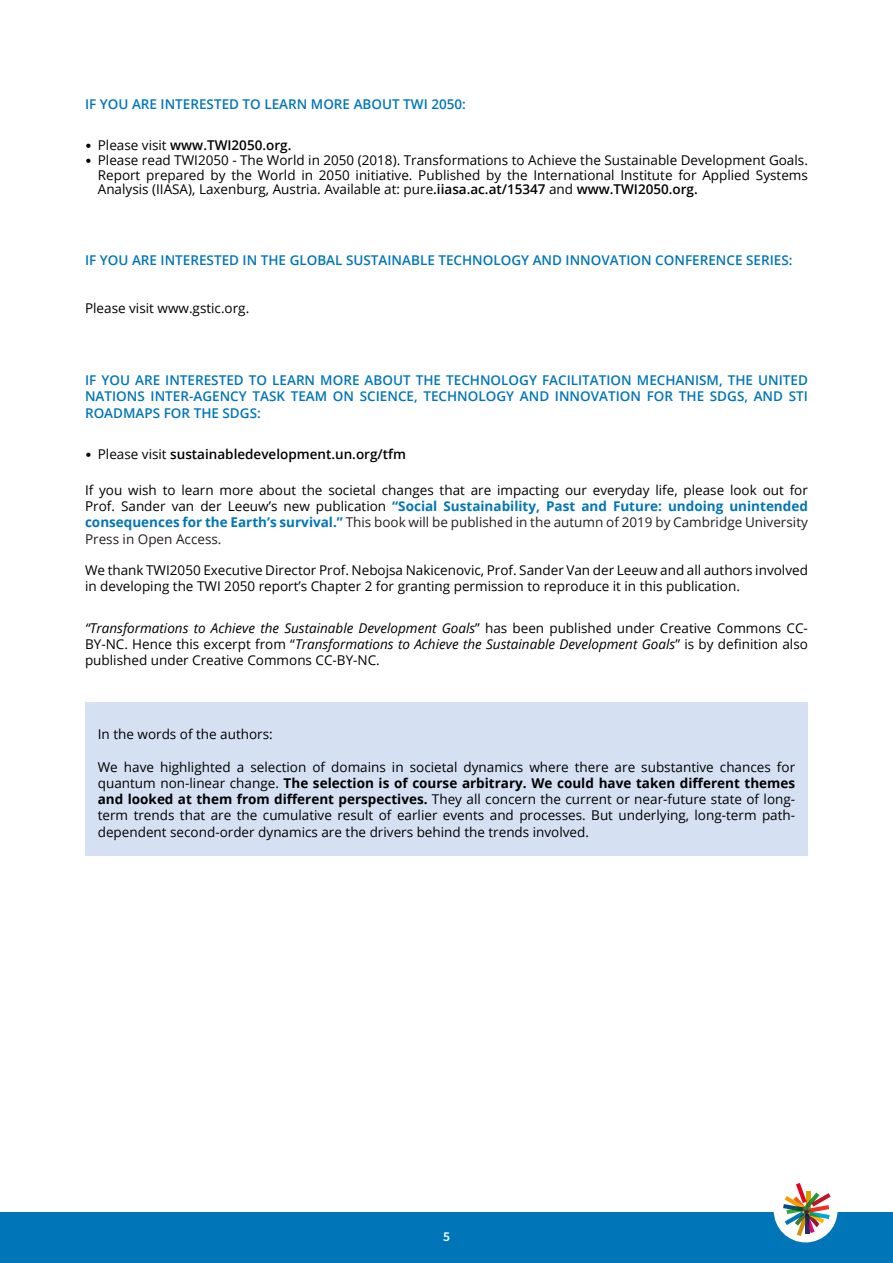
<style>
.page{position:relative;width:893px;height:1263px;background:#fff}
.page>*{position:absolute;margin:0;border:0;box-sizing:border-box;transform-origin:0 0}
.t1{font:13.5px/16.2px "Open Sans";color:#000;text-align:justify}
.t2{font:600 13.5px/16.2px "Open Sans";color:#0076b8;text-align:justify}
.t3{font:600 13.5px "Open Sans";color:#000}
.t4{font:600 13.5px "Source Sans Pro";color:#fff}
.s1{font-family:"Calibri";font-weight:400}
.s2{font-weight:400}
.s3{font-family:"Calibri"}
.s4{font-weight:600}
.s5{font-weight:700;color:#0076b8}
.s6{color:#212121}
.s7{font-style:italic}
.s8{font-weight:700}
</style>
<div class="page">
<div style="left:0;top:1212px;width:893px;height:51px;background:#0076b8"></div>
<div style="left:774px;top:1179px;width:63px;height:63px;background:#fff;border-radius:50%"></div>
<svg style="left:783px;top:1183px;width:48px;height:53px"></svg>
<div style="left:85px;top:702px;width:723px;height:154px;background:#d5e1f3"></div>
<p class="t2" style="left:85px;top:96px;width:382px">IF YOU ARE INTERESTED TO LEARN MORE ABOUT TWI 2050:</p>
<p class="t3" style="left:85px;top:136px;width:208px"><span class="s1">•</span> <span class="s2">Please visit</span> www.TWI2050.org.</p>
<p class="t1" style="left:98px;top:152px;width:712px;line-height:14.5px;text-indent:-13px"><span class="s3">•</span> Please read TWI2050 - The World in 2050 (2018). Transformations to Achieve the Sustainable Development Goals.<br>Report prepared by the World in 2050 initiative. Published by the International Institute for Applied Systems Analysis (IIASA), Laxenburg, Austria. Available at: pure<span class="s4">.iiasa.ac.at/15347</span> and <span class="s4">www.TWI2050.org.</span></p>
<p class="t2" style="left:85px;top:251px;width:709px">IF YOU ARE INTERESTED IN THE GLOBAL SUSTAINABLE TECHNOLOGY AND INNOVATION CONFERENCE SERIES:</p>
<p class="t1" style="left:85px;top:300px;width:166px">Please visit www.gstic.org.</p>
<p class="t2" style="left:85px;top:372px;width:724px">IF YOU ARE INTERESTED TO LEARN MORE ABOUT THE TECHNOLOGY FACILITATION MECHANISM, THE UNITED NATIONS INTER-AGENCY TASK TEAM ON SCIENCE, TECHNOLOGY AND INNOVATION FOR THE SDGS, AND STI ROADMAPS FOR THE SDGS:</p>
<p class="t3" style="left:85px;top:445px;width:322px"><span class="s1">•</span> <span class="s2">Please visit</span> sustainabledevelopment.un.org/tfm</p>
<p class="t1" style="left:85px;top:482px;width:724px">If you wish to learn more about the societal changes that are impacting our everyday life, please look out for Prof. Sander van der Leeuw’s new publication <span class="s5">“Social Sustainability, Past and Future: undoing unintended consequences for the Earth’s survival.”</span> <span class="s6">This book will be published in the autumn of 2019 by Cambridge University Press in Open Access.</span></p>
<p class="t1" style="left:85px;top:561px;width:724px">We thank TWI2050 Executive Director Prof. Nebojsa Nakicenovic, Prof. Sander Van der Leeuw and all authors involved in developing the TWI 2050 report’s Chapter 2 for granting permission to reproduce it in this publication.</p>
<p class="t1" style="left:85px;top:619px;width:724px"><span class="s7">“Transformations to Achieve the Sustainable Development Goals</span>” has been published under Creative Commons CC-BY-NC. Hence this excerpt from “<span class="s7">Transformations to Achieve the Sustainable Development Goals</span>” is by definition also published under Creative Commons CC-BY-NC.</p>
<p class="t1" style="left:98px;top:726px;width:177px">In the words of the authors:</p>
<p class="t1" style="left:98px;top:758px;width:699px">We have highlighted a selection of domains in societal dynamics where there are substantive chances for quantum non-linear change. <span class="s8">The selection is of course arbitrary. We could have taken different themes and looked at them from different perspectives.</span> They all concern the current or near-future state of long&shy;term trends that are the cumulative result of earlier events and processes. But underlying, long-term path&shy;dependent second-order dynamics are the drivers behind the trends involved.</p>
<p class="t4" style="left:443px;top:1228px;width:8px">5</p>
</div>
